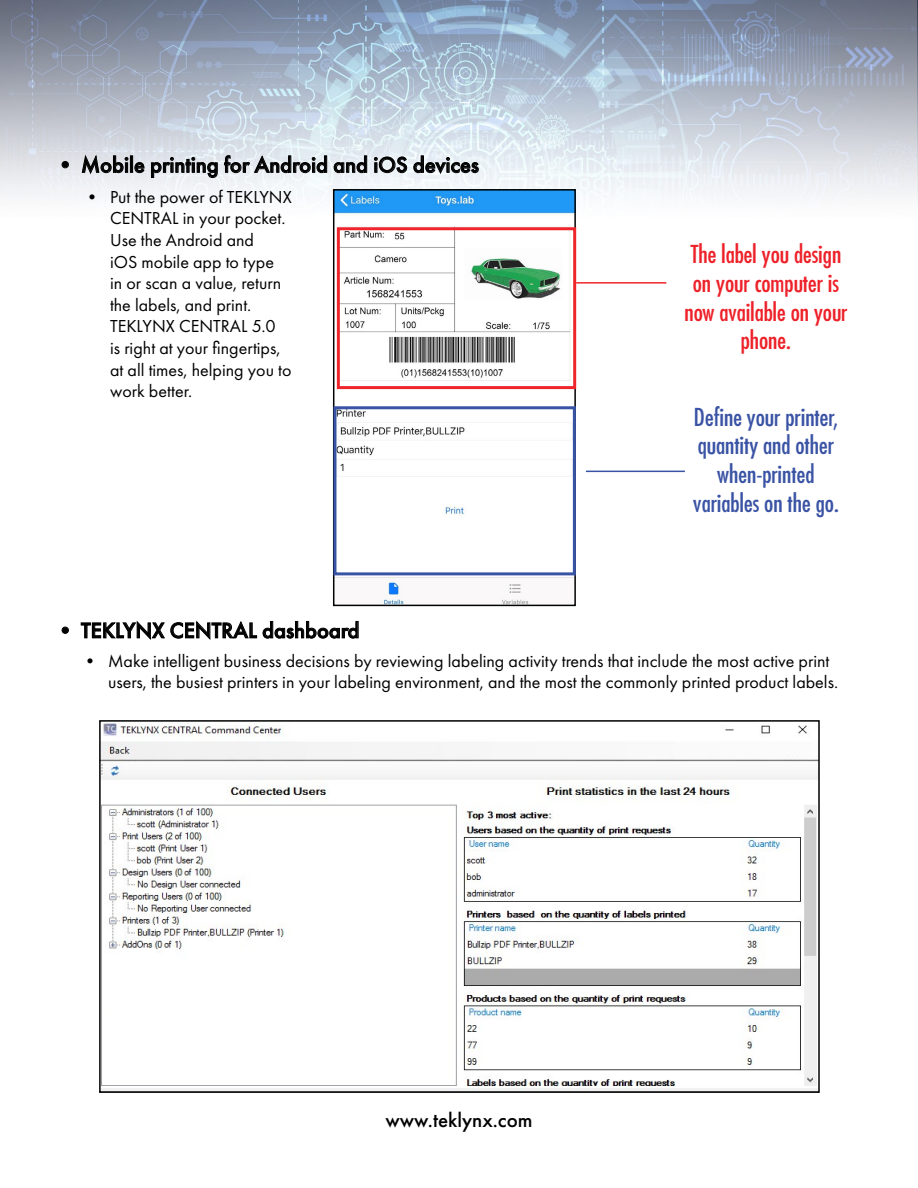
<style>
.page{position:relative;width:918px;height:1188px;background:#fff}
.page>*{position:absolute;margin:0;border:0;box-sizing:border-box;transform-origin:0 0}
.t1{font:condensed 24px/28.8px "Futura";color:#3a53a4;text-align:center}
.t2{font:condensed 24px/28.8px "Futura";color:#ed2129;text-align:center}
.t3{font:500 22.5px "Futura PT";color:#000}
.t4{font:500 21px "Futura PT";color:#000}
.t5{font:18px/21.6px "Futura PT";color:#000}
</style>
<div class="page">
<img style="left:0;top:1px;width:918px;height:215px">
<svg style="left:62px;top:627px;width:6px;height:6px"></svg>
<svg style="left:80px;top:621px;width:279px;height:19px"></svg>
<svg style="left:62px;top:162px;width:6px;height:6px"></svg>
<svg style="left:82px;top:155px;width:46px;height:19px"></svg>
<div style="left:130px;top:156px;width:3px;height:16px;border:1px solid #000"></div>
<svg style="left:134px;top:162px;width:11px;height:11px"></svg>
<svg style="left:151px;top:158px;width:67px;height:20px"></svg>
<svg style="left:224px;top:155px;width:103px;height:18px;background:#a7acaf"></svg>
<svg style="left:333px;top:155px;width:34px;height:18px"></svg>
<svg style="left:374px;top:156px;width:33px;height:17px"></svg>
<svg style="left:413px;top:155px;width:66px;height:19px"></svg>
<img style="left:336px;top:192px;width:237px;height:411px">
<div style="left:333px;top:189px;width:243px;height:417px;border:2px solid #000101"></div>
<img style="left:102px;top:723px;width:715px;height:367px">
<div style="left:99px;top:720px;width:721px;height:373px;border:2px solid #000101"></div>
<div style="left:337px;top:227px;width:239px;height:162px;border:3px solid #ee252b"></div>
<div style="left:333px;top:406px;width:243px;height:169px;border:3px solid #3954a5"></div>
<hr style="left:576px;top:282px;width:90px;height:2px;background:#ee252b">
<hr style="left:586px;top:471px;width:99px;height:1px;background:#3954a5">
<p class="t3" style="left:54px;top:151px;width:426px">• Mobile printing for Android and iOS devices</p>
<p class="t5" style="left:110px;top:186px;width:183px;text-indent:-27px">• Put the power of TEKLYNX<br>CENTRAL in your pocket.<br>Use the Android and<br>iOS mobile app to type<br>in or scan a value, return the labels, and print.<br>TEKLYNX CENTRAL 5.0<br>is right at your fingertips, at all times, helping you to work better.</p>
<p class="t3" style="left:54px;top:617px;width:307px">• TEKLYNX CENTRAL dashboard</p>
<h1 class="t2" style="left:684px;top:239px;width:165px">The label you design on your computer is now available on your phone.</h1>
<h1 class="t1" style="left:693px;top:402px;width:147px">Define your printer, quantity and other when-printed variables on the go.</h1>
<p class="t5" style="left:108px;top:650px;width:732px;text-indent:-27px">• Make intelligent business decisions by reviewing labeling activity trends that include the most active print users, the busiest printers in your labeling environment, and the most the commonly printed product labels.</p>
<p class="t4" style="left:385px;top:1108px;width:149px">www.teklynx.com</p>
</div>
